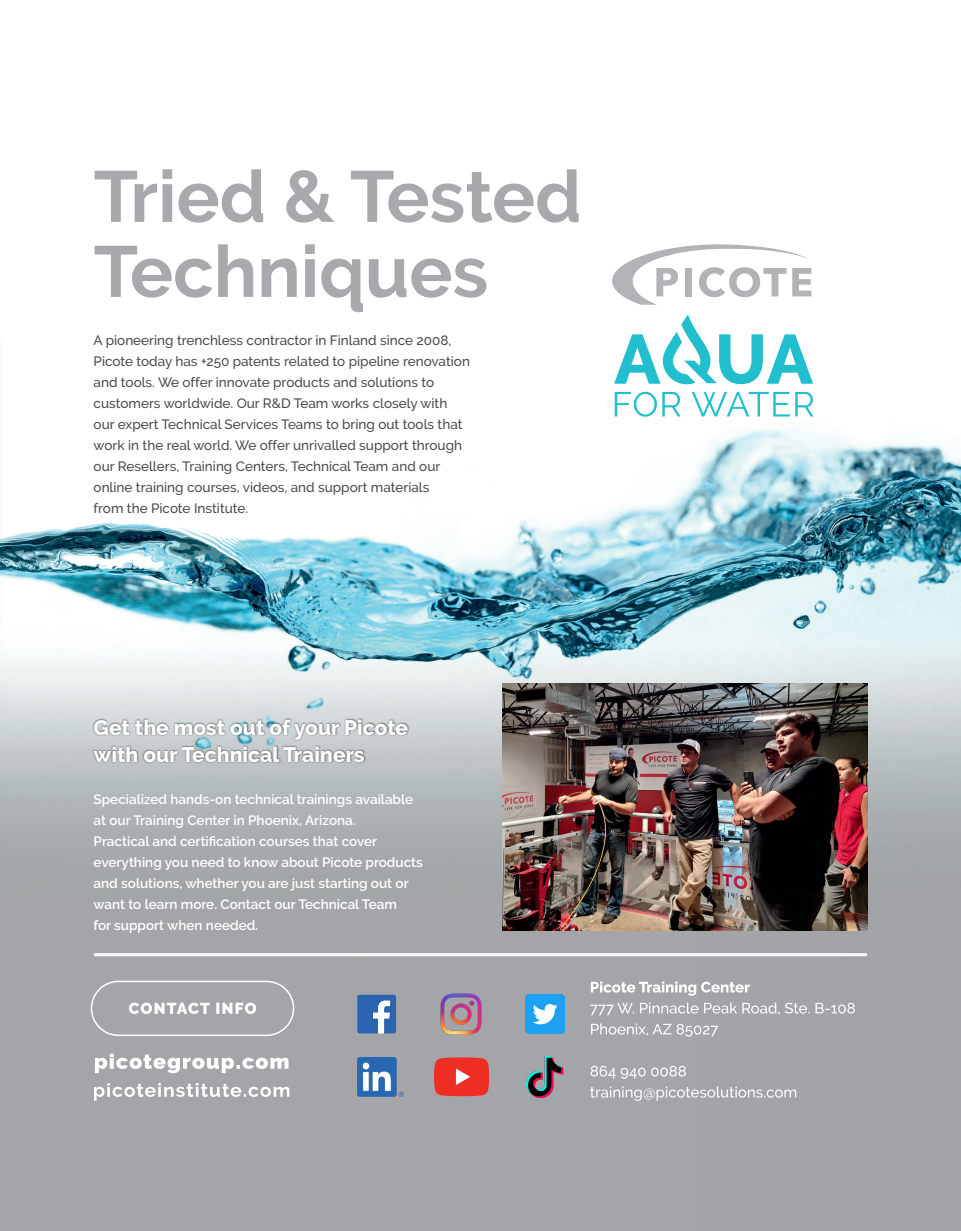
<style>
.page{position:relative;width:961px;height:1231px;background:#fff}
.page>*{position:absolute;margin:0;border:0;box-sizing:border-box;transform-origin:0 0}
.t1{font:700 72px "Raleway";color:#a8a9ad}
.t2{font:800 21px "Raleway";color:#fff}
.t3{font:500 13.5px "Raleway";color:#494a4b}
.t4{font:600 13.5px "Raleway";color:#fff}
</style>
<div class="page">
<img style="left:0;top:384px;width:961px;height:847px">
<hr style="left:95px;top:953px;width:770px;height:3px;background:#fff">
<svg style="left:357px;top:994px;width:39px;height:39px"></svg>
<img style="left:525px;top:994px;width:39px;height:39px">
<svg style="left:434px;top:1057px;width:55px;height:39px;background:#ea4036"></svg>
<img style="left:431px;top:984px;width:59px;height:59px">
<div style="left:91px;top:980px;width:203px;height:56px;border:2px solid #fff;border-radius:27px"></div>
<svg style="left:129px;top:1002px;width:127px;height:12px"></svg>
<img style="left:357px;top:1057px;width:46px;height:39px">
<img style="left:526px;top:1056px;width:42px;height:41px">
<svg style="left:590px;top:1086px;width:206px;height:14px;background:#b6b8ba"></svg>
<svg style="left:590px;top:1065px;width:96px;height:13px"></svg>
<svg style="left:591px;top:1023px;width:127px;height:13px;background:#b8b9bb"></svg>
<svg style="left:590px;top:1002px;width:264px;height:13px;background:#b7b8ba"></svg>
<svg style="left:591px;top:981px;width:159px;height:14px"></svg>
<svg style="left:94px;top:1083px;width:195px;height:17px"></svg>
<svg style="left:95px;top:1053px;width:193px;height:20px"></svg>
<img style="left:503px;top:683px;width:364px;height:247px">
<div style="left:91px;top:717px;width:318px;height:47px;background:#231f20;opacity:.75"></div>
<svg style="left:612px;top:244px;width:199px;height:61px"></svg>
<svg style="left:614px;top:392px;width:66px;height:25px"></svg>
<svg style="left:691px;top:392px;width:98px;height:24px"></svg>
<svg style="left:795px;top:392px;width:18px;height:24px"></svg>
<svg style="left:614px;top:314px;width:199px;height:70px"></svg>
<p class="t1" style="left:94px;top:155px;width:489px">Tried &amp; Tested</p>
<p class="t1" style="left:94px;top:230px;width:396px">Techniques</p>
<p class="t3" style="left:94px;top:332px;width:359px">A pioneering trenchless contractor in Finland since 2008,</p>
<p class="t3" style="left:94px;top:353px;width:378px">Picote today has +250 patents related to pipeline renovation</p>
<p class="t3" style="left:94px;top:374px;width:342px">and tools. We offer innovate products and solutions to</p>
<p class="t3" style="left:94px;top:395px;width:355px">customers worldwide. Our R&amp;D Team works closely with</p>
<p class="t3" style="left:94px;top:416px;width:370px">our expert Technical Services Teams to bring out tools that</p>
<p class="t3" style="left:94px;top:437px;width:370px">work in the real world. We offer unrivalled support through</p>
<p class="t3" style="left:94px;top:458px;width:348px">our Resellers, Training Centers, Technical Team and our</p>
<p class="t3" style="left:94px;top:479px;width:337px">online training courses, videos, and support materials</p>
<p class="t3" style="left:94px;top:500px;width:156px">from the Picote Institute.</p>
<p class="t2" style="left:94px;top:715px;width:316px">Get the most out of your Picote</p>
<p class="t2" style="left:94px;top:742px;width:272px">with our Technical Trainers</p>
<p class="t4" style="left:94px;top:791px;width:321px">Specialized hands-on technical trainings available</p>
<p class="t4" style="left:94px;top:812px;width:264px">at our Training Center in Phoenix, Arizona.</p>
<p class="t4" style="left:94px;top:833px;width:285px">Practical and certification courses that cover</p>
<p class="t4" style="left:94px;top:854px;width:331px">everything you need to know about Picote products</p>
<p class="t4" style="left:94px;top:875px;width:317px">and solutions, whether you are just starting out or</p>
<p class="t4" style="left:94px;top:896px;width:305px">want to learn more. Contact our Technical Team</p>
<p class="t4" style="left:94px;top:917px;width:166px">for support when needed.</p>
</div>
